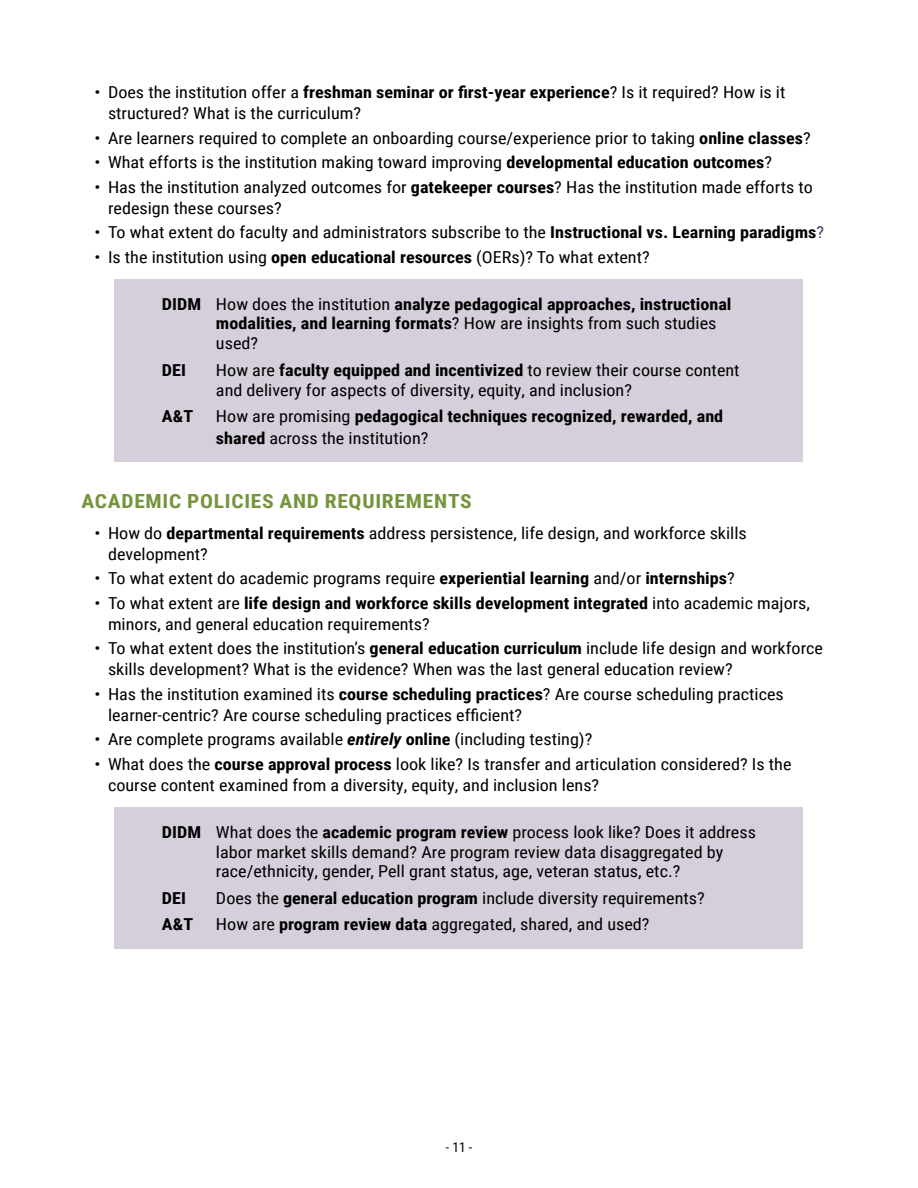
<style>
.page{position:relative;width:918px;height:1188px;background:#fff}
.page>*{position:absolute;margin:0;border:0;box-sizing:border-box;transform-origin:0 0}
.t1{font:700 19.5px "Roboto Condensed";letter-spacing:.035em;color:#76943c;scale:1.1 1}
.t2{font:16.5px/21px "Roboto Condensed";color:#000;scale:1.1 1}
.t3{font:700 16.5px/19.8px "Roboto Condensed";color:#000;scale:1.1 1}
.t4{font:13.5px "Roboto Condensed";color:#000}
.s1{font-weight:700}
.s2{color:#4c326e}
.s3{font-weight:400}
.s4{font-weight:700;font-style:italic}
</style>
<div class="page">
<div style="left:115px;top:279px;width:688px;height:88px;background:#d5cfdc"></div>
<div style="left:115px;top:345px;width:688px;height:69px;background:#d5cfdc"></div>
<div style="left:115px;top:391px;width:688px;height:71px;background:#d5cfdc"></div>
<div style="left:115px;top:807px;width:688px;height:88px;background:#d5cfdc"></div>
<div style="left:115px;top:873px;width:688px;height:49px;background:#d5cfdc"></div>
<div style="left:115px;top:900px;width:688px;height:48px;background:#d5cfdc"></div>
<p class="t2" style="left:108px;top:81px;width:617px;text-indent:-14px">• Does the institution offer a <span class="s1">freshman seminar or first-year experience</span>? Is it required? How is it structured? What is the curriculum?</p>
<p class="t2" style="left:94px;top:127px;width:653px">• Are learners required to complete an onboarding course/experience prior to taking <span class="s1">online classes</span>?</p>
<p class="t2" style="left:94px;top:151px;width:617px">• What efforts is the institution making toward improving <span class="s1">developmental education outcomes</span>?</p>
<p class="t2" style="left:108px;top:176px;width:642px;text-indent:-14px">• Has the institution analyzed outcomes for <span class="s1">gatekeeper courses</span>? Has the institution made efforts to redesign these courses?</p>
<p class="t2" style="left:94px;top:221px;width:665px">• To what extent do faculty and administrators subscribe to the <span class="s1">Instructional vs. Learning paradigms</span><span class="s2">?</span></p>
<p class="t2" style="left:94px;top:246px;width:506px">• Is the institution using <span class="s1">open educational resources</span> (OERs)? To what extent?</p>
<p class="t3" style="left:216px;top:293px;width:470px;text-indent:-54px">DIDM <span class="s3">How does the institution</span> analyze pedagogical approaches, instructional modalities, and learning formats<span class="s3">? How are insights from such studies used?</span></p>
<p class="t3" style="left:162px;top:359px;width:23px">DEI</p>
<p class="t2" style="left:216px;top:359px;width:478px;line-height:19.8px">How are <span class="s1">faculty equipped and incentivized</span> to review their course content and delivery for aspects of diversity, equity, and inclusion?</p>
<p class="t3" style="left:162px;top:406px;width:30px">A&amp;T</p>
<p class="t3" style="left:216px;top:405px;width:463px;line-height:21.6px"><span class="s3">How are promising</span> pedagogical techniques recognized, rewarded, and shared <span class="s3">across the institution?</span></p>
<p class="t1" style="left:81px;top:487px;width:356px">ACADEMIC POLICIES AND REQUIREMENTS</p>
<p class="t2" style="left:108px;top:522px;width:582px;text-indent:-14px">• How do <span class="s1">departmental requirements</span> address persistence, life design, and workforce skills development?</p>
<p class="t2" style="left:94px;top:567px;width:584px">• To what extent do academic programs require <span class="s1">experiential learning</span> and/or <span class="s1">internships</span>?</p>
<p class="t2" style="left:108px;top:592px;width:640px;text-indent:-14px">• To what extent are <span class="s1">life design and workforce skills development integrated</span> into academic majors, minors, and general education requirements?</p>
<p class="t2" style="left:108px;top:637px;width:651px;text-indent:-14px">• To what extent does the institution’s <span class="s1">general education curriculum</span> include life design and workforce skills development? What is the evidence? When was the last general education review?</p>
<p class="t2" style="left:108px;top:683px;width:616px;text-indent:-14px">• Has the institution examined its <span class="s1">course scheduling practices</span>? Are course scheduling practices learner-centric? Are course scheduling practices efficient?</p>
<p class="t2" style="left:94px;top:728px;width:454px">• Are complete programs available <span class="s4">entirely</span> <span class="s1">online</span> (including testing)?</p>
<p class="t2" style="left:108px;top:753px;width:623px;text-indent:-14px">• What does the <span class="s1">course approval process</span> look like? Is transfer and articulation considered? Is the course content examined from a diversity, equity, and inclusion lens?</p>
<p class="t2" style="left:216px;top:821px;width:492px;line-height:19.8px;text-indent:-54px"><span class="s1">DIDM</span> What does the <span class="s1">academic program review</span> process look like? Does it address labor market skills demand? Are program review data disaggregated by race/ethnicity, gender, Pell grant status, age, veteran status, etc.?</p>
<p class="t3" style="left:162px;top:888px;width:23px">DEI</p>
<p class="t2" style="left:216px;top:887px;width:446px">Does the <span class="s1">general education program</span> include diversity requirements?</p>
<p class="t3" style="left:162px;top:914px;width:30px">A&amp;T</p>
<p class="t2" style="left:216px;top:913px;width:396px">How are <span class="s1">program review data</span> aggregated, shared, and used?</p>
<p class="t4" style="left:446px;top:1138px;width:28px">- 11 -</p>
</div>
